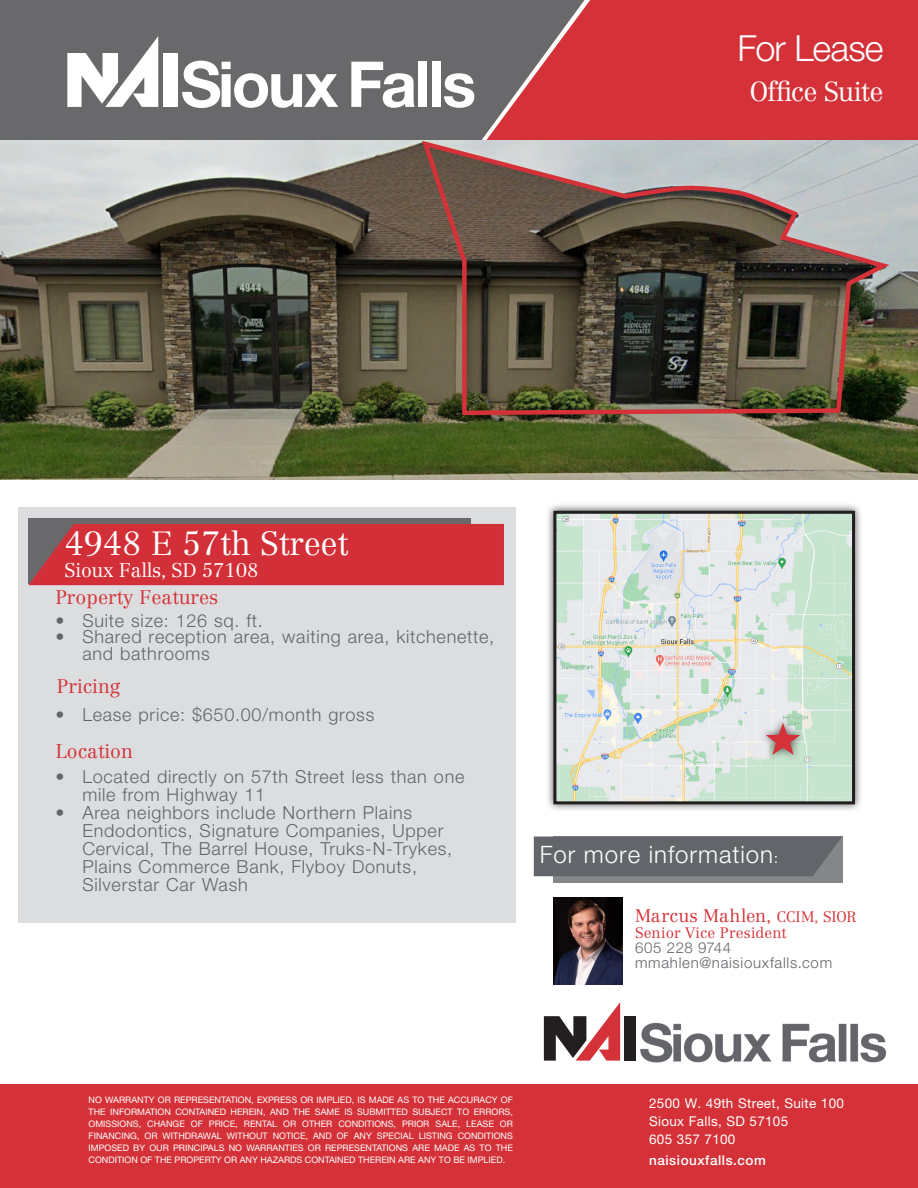
<style>
.page{position:relative;width:918px;height:1188px;background:#fff}
.page>*{position:absolute;margin:0;border:0;box-sizing:border-box;transform-origin:0 0}
.t1{font:300 36px "Helvetica Neue LT Std";letter-spacing:-.025em;color:#fff}
.t2{font:300 33px "Centennial LT Std";letter-spacing:-.01em;color:#fff}
.t3{font:300 27px "Centennial LT Std";letter-spacing:-.02em;color:#fff}
.t4{font:300 24px "Helvetica Neue LT Std";letter-spacing:.04em;color:#fff}
.Subhead{font:300 19.5px "Centennial LT Std";color:#d43238}
.t5{font:300 19.5px "Centennial LT Std";letter-spacing:-.01em;color:#fff}
.t6{font:300 18px/18px "Helvetica Neue LT Std";letter-spacing:.04em;color:#62656a}
.t7{font:300 18px "Centennial LT Std";letter-spacing:.01em;color:#d43238}
.t8{font:300 15px "Helvetica Neue LT Std";letter-spacing:.045em;color:#62656a}
.t9{font:300 15px "Centennial LT Std";letter-spacing:.005em;color:#d43238}
.t10{font:13.5px "Helvetica Neue LT Std";letter-spacing:.02em;color:#fff}
.t11{font:500 13.5px "Helvetica Neue LT Std";letter-spacing:.04em;color:#fff}
.t12{font:9px/12.1px "Helvetica Neue LT Std";color:#fff;text-align:justify}
.s1{font-weight:400;font-size:13.5px}
.s2{font-size:15px}
</style>
<div class="page">
<div style="left:0;top:0;width:486px;height:141px;background:#69696c"></div>
<svg style="left:486px;top:0;width:432px;height:141px;background:#c83a40"></svg>
<div style="left:163px;top:53px;width:14px;height:54px;background:#fff"></div>
<svg style="left:67px;top:36px;width:91px;height:71px"></svg>
<svg style="left:182px;top:61px;width:156px;height:47px"></svg>
<svg style="left:351px;top:62px;width:64px;height:46px"></svg>
<div style="left:418px;top:62px;width:9px;height:45px;background:#fff"></div>
<div style="left:432px;top:62px;width:9px;height:45px;background:#fff"></div>
<svg style="left:444px;top:73px;width:30px;height:35px"></svg>
<div style="left:0;top:1084px;width:918px;height:104px;background:#d43238"></div>
<div style="left:18px;top:507px;width:497px;height:415px;background:#dcdddf"></div>
<div style="left:28px;top:518px;width:442px;height:66px;background:#69696c"></div>
<div style="left:28px;top:524px;width:476px;height:61px;background:#d32f38"></div>
<div style="left:553px;top:837px;width:289px;height:46px;background:#848689"></div>
<div style="left:534px;top:837px;width:308px;height:39px;background:#62656a"></div>
<div style="left:545px;top:503px;width:318px;height:309px;background:#231f20;opacity:.75"></div>
<img style="left:557px;top:515px;width:294px;height:285px">
<div style="left:553px;top:511px;width:302px;height:293px;border:3px solid #231f20"></div>
<div style="left:759px;top:716px;width:48px;height:46px;background:#231f20;opacity:.75"></div>
<svg style="left:766px;top:723px;width:34px;height:32px"></svg>
<img style="left:0;top:141px;width:918px;height:339px">
<img style="left:553px;top:898px;width:70px;height:87px">
<img style="left:543px;top:1002px;width:344px;height:61px">
<img style="left:420px;top:138px;width:476px;height:279px">
<p class="t1" style="left:737px;top:27px;width:148px">For Lease</p>
<p class="t3" style="left:750px;top:75px;width:135px">Office Suite</p>
<p class="t2" style="left:64px;top:524px;width:285px">4948 E 57th Street</p>
<p class="t5" style="left:64px;top:559px;width:196px">Sioux Falls, SD 57108</p>
<p class="Subhead" style="left:55px;top:585px;width:164px">Property Features</p>
<p class="t6" style="left:55px;top:611px;width:209px">• Suite size: 126 sq. ft.</p>
<p class="t6" style="left:82px;top:628px;width:413px;line-height:16.5px;text-indent:-27px">• Shared reception area, waiting area, kitchenette, and bathrooms</p>
<p class="Subhead" style="left:57px;top:674px;width:65px">Pricing</p>
<p class="t6" style="left:55px;top:706px;width:320px">• Lease price: $650.00/month gross</p>
<p class="Subhead" style="left:55px;top:740px;width:79px">Location</p>
<p class="t6" style="left:82px;top:767px;width:383px;text-indent:-27px">• Located directly on 57th Street less than one mile from Highway 11</p>
<p class="t6" style="left:82px;top:803px;width:371px;text-indent:-27px">• Area neighbors include Northern Plains Endodontics, Signature Companies, Upper Cervical, The Barrel House, Truks-N-Trykes, Plains Commerce Bank, Flyboy Donuts, Silverstar Car Wash</p>
<p class="t4" style="left:540px;top:840px;width:240px">For more information<span class="s1">:</span></p>
<p class="t7" style="left:635px;top:905px;width:223px">Marcus Mahlen, <span class="s2">CCIM, SIOR</span></p>
<p class="t9" style="left:635px;top:923px;width:153px">Senior Vice President</p>
<p class="t8" style="left:635px;top:938px;width:98px">605 228 9744</p>
<p class="t8" style="left:635px;top:953px;width:199px">mmahlen@naisiouxfalls.com</p>
<p class="t12" style="left:89px;top:1093px;width:426px">NO WARRANTY OR REPRESENTATION, EXPRESS OR IMPLIED, IS MADE AS TO THE ACCURACY OF THE INFORMATION CONTAINED HEREIN, AND THE SAME IS SUBMITTED SUBJECT TO ERRORS, OMISSIONS, CHANGE OF PRICE, RENTAL OR OTHER CONDITIONS, PRIOR SALE, LEASE OR FINANCING, OR WITHDRAWAL WITHOUT NOTICE, AND OF ANY SPECIAL LISTING CONDITIONS IMPOSED BY OUR PRINCIPALS NO WARRANTIES OR REPRESENTATIONS ARE MADE AS TO THE CONDITION OF THE PROPERTY OR ANY HAZARDS CONTAINED THEREIN ARE ANY TO BE IMPLIED.</p>
<p class="t10" style="left:649px;top:1095px;width:196px">2500 W. 49th Street, Suite 100</p>
<p class="t10" style="left:649px;top:1113px;width:141px">Sioux Falls, SD 57105</p>
<p class="t10" style="left:649px;top:1131px;width:88px">605 357 7100</p>
<p class="t11" style="left:649px;top:1153px;width:118px">naisiouxfalls.com</p>
</div>
